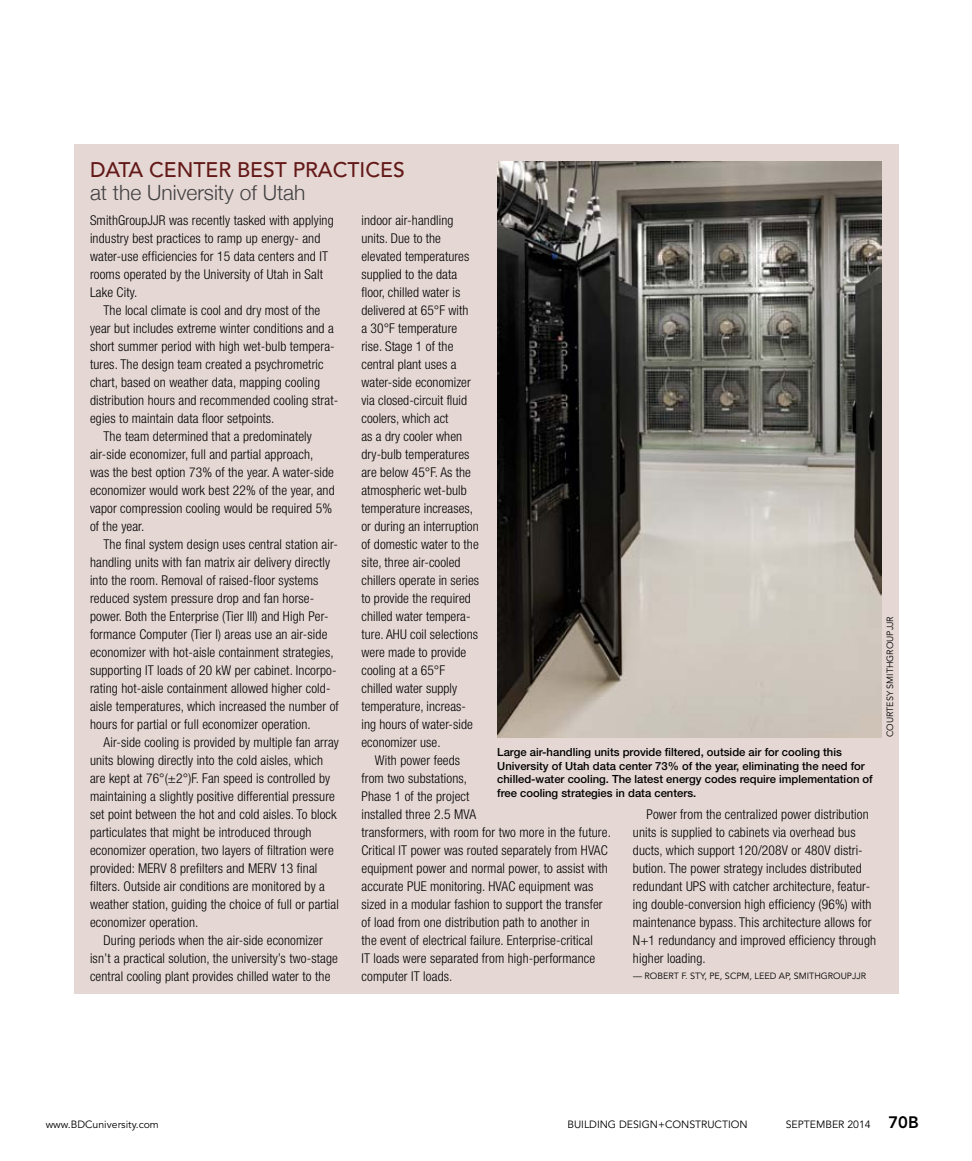
<style>
.page{position:relative;width:972px;height:1161px;background:#fff}
.page>*{position:absolute;margin:0;border:0;box-sizing:border-box;transform-origin:0 0}
.t1{font:500 21px "Avenir LT Std";color:#631918}
.t2{font:300 21px "Helvetica Neue";color:#414042}
.t3{font:300 condensed 13.5px/18px "Helvetica Neue LT Std";letter-spacing:.01em;color:#000}
.t4{font:500 11.25px/13.5px "Helvetica Neue LT Std";color:#000}
.t5{font:10.5px "Avenir LT Std";color:#000}
.t6{font:9px "Avenir LT Std";color:#000}
.s1{font-weight:800;font-size:16.5px}
</style>
<div class="page">
<div style="left:75px;top:144px;width:824px;height:850px;background:#e5d8d4"></div>
<img style="left:497px;top:161px;width:385px;height:576px">
<h1 class="t1" style="left:90px;top:158px;width:30px">DATA</h1>
<h1 class="t1" style="left:149px;top:158px;width:15px">CENTER</h1>
<h1 class="t1" style="left:237px;top:158px;width:13px">BEST</h1>
<h1 class="t1" style="left:293px;top:158px;width:26px">PRACTICES</h1>
<h1 class="t2" style="left:90px;top:175px;width:217px">at the University of Utah</h1>
<p class="t3" style="left:90px;top:211px;width:245px">SmithGroupJJR was recently tasked with applying industry best practices to ramp up energy- and water-use efficiencies for 15 data centers and IT rooms operated by the University of Utah in Salt Lake City.</p>
<p class="t3" style="left:104px;top:301px;width:218px">The local climate is cool and dry most of the</p>
<p class="t3" style="left:90px;top:319px;width:245px">year but includes extreme winter conditions and a</p>
<p class="t3" style="left:90px;top:337px;width:246px">short summer period with high wet-bulb tempera-</p>
<p class="t3" style="left:90px;top:355px;width:235px">tures. The design team created a psychrometric</p>
<p class="t3" style="left:90px;top:373px;width:232px">chart, based on weather data, mapping cooling</p>
<p class="t3" style="left:90px;top:391px;width:250px">distribution hours and recommended cooling strat-</p>
<p class="t3" style="left:90px;top:409px;width:186px">egies to maintain data floor setpoints.</p>
<p class="t3" style="left:104px;top:427px;width:210px">The team determined that a predominately</p>
<p class="t3" style="left:90px;top:445px;width:225px">air-side economizer, full and partial approach,</p>
<p class="t3" style="left:90px;top:463px;width:246px">was the best option 73% of the year. A water-side</p>
<p class="t3" style="left:90px;top:481px;width:246px">economizer would work best 22% of the year, and</p>
<p class="t3" style="left:90px;top:499px;width:244px">vapor compression cooling would be required 5%</p>
<p class="t3" style="left:90px;top:517px;width:56px">of the year.</p>
<p class="t3" style="left:104px;top:535px;width:236px">The final system design uses central station air-</p>
<p class="t3" style="left:90px;top:553px;width:242px">handling units with fan matrix air delivery directly</p>
<p class="t3" style="left:90px;top:571px;width:230px">into the room. Removal of raised-floor systems</p>
<p class="t3" style="left:90px;top:589px;width:226px">reduced system pressure drop and fan horse-</p>
<p class="t3" style="left:90px;top:607px;width:240px">power. Both the Enterprise (Tier III) and High Per-</p>
<p class="t3" style="left:90px;top:625px;width:239px">formance Computer (Tier I) areas use an air-side</p>
<p class="t3" style="left:90px;top:643px;width:245px">economizer with hot-aisle containment strategies,</p>
<p class="t3" style="left:90px;top:661px;width:248px">supporting IT loads of 20 kW per cabinet. Incorpo-</p>
<p class="t3" style="left:90px;top:679px;width:242px">rating hot-aisle containment allowed higher cold-</p>
<p class="t3" style="left:90px;top:697px;width:250px">aisle temperatures, which increased the number of</p>
<p class="t3" style="left:90px;top:715px;width:222px">hours for partial or full economizer operation.</p>
<p class="t3" style="left:104px;top:733px;width:237px">Air-side cooling is provided by multiple fan array</p>
<p class="t3" style="left:90px;top:751px;width:235px">units blowing directly into the cold aisles, which</p>
<p class="t3" style="left:90px;top:769px;width:242px">are kept at 76°(±2°)F. Fan speed is controlled by</p>
<p class="t3" style="left:90px;top:787px;width:247px">maintaining a slightly positive differential pressure</p>
<p class="t3" style="left:90px;top:805px;width:248px">set point between the hot and cold aisles. To block</p>
<p class="t3" style="left:90px;top:823px;width:223px">particulates that might be introduced through</p>
<p class="t3" style="left:90px;top:841px;width:245px">economizer operation, two layers of filtration were</p>
<p class="t3" style="left:90px;top:859px;width:229px">provided: MERV 8 prefilters and MERV 13 final</p>
<p class="t3" style="left:90px;top:877px;width:236px">filters. Outside air conditions are monitored by a</p>
<p class="t3" style="left:90px;top:895px;width:250px">weather station, guiding the choice of full or partial</p>
<p class="t3" style="left:90px;top:913px;width:110px">economizer operation.</p>
<p class="t3" style="left:104px;top:931px;width:221px">During periods when the air-side economizer</p>
<p class="t3" style="left:90px;top:949px;width:249px">isn’t a practical solution, the university’s two-stage</p>
<p class="t3" style="left:90px;top:967px;width:242px">central cooling plant provides chilled water to the</p>
<p class="t3" style="left:361px;top:211px;width:119px">indoor air-handling units. Due to the elevated temperatures supplied to the data floor, chilled water is delivered at 65°F with<br>a 30°F temperature rise. Stage 1 of the central plant uses a water-side economizer via closed-circuit fluid coolers, which act<br>as a dry cooler when dry-bulb temperatures are below 45°F. As the atmospheric wet-bulb temperature increases, or during an interruption of domestic water to the site, three air-cooled chillers operate in series to provide the required chilled water tempera&shy;ture. AHU coil selections were made to provide cooling at a 65°F chilled water supply temperature, increas&shy;ing hours of water-side economizer use.</p>
<p class="t3" style="left:361px;top:751px;width:251px;text-indent:14px">With power feeds<br>from two substations,<br>Phase 1 of the project<br>installed three 2.5 MVA<br>transformers, with room for two more in the future.<br>Critical IT power was routed separately from HVAC equipment power and normal power, to assist with accurate PUE monitoring. HVAC equipment was sized in a modular fashion to support the transfer of load from one distribution path to another in<br>the event of electrical failure. Enterprise-critical<br>IT loads were separated from high-performance computer IT loads.</p>
<p class="t4" style="left:497px;top:745px;width:377px">Large air-handling units provide filtered, outside air for cooling this University of Utah data center 73% of the year, eliminating the need for chilled-water cooling. The latest energy codes require implementation of free cooling strategies in data centers.</p>
<p class="t3" style="left:633px;top:806px;width:245px;text-indent:14px">Power from the centralized power distribution units is supplied to cabinets via overhead bus ducts, which support 120/208V or 480V distri&shy;bution. The power strategy includes distributed redundant UPS with catcher architecture, featur&shy;ing double-conversion high efficiency (96%) with maintenance bypass. This architecture allows for N+1 redundancy and improved efficiency through higher loading.</p>
<p class="t6" style="left:633px;top:971px;width:24px">— ROBERT</p>
<p class="t6" style="left:681px;top:971px;width:154px">F. STY, PE, SCPM , LEED AP, SMITHGROU</p>
<p class="t6" style="left:847px;top:971px;width:21px">PJJR</p>
<p class="t6" style="left:885px;top:737px;width:122px;rotate:-90deg">COURTESY SM ITHGROUPJJR</p>
<p class="t5" style="left:46px;top:1119px;width:115px">WWW.BDCUNIVERSITY.COM</p>
<p class="t5" style="left:567px;top:1119px;width:182px">BUILDING DESIGN+CONSTRUCTION</p>
<p class="t5" style="left:786px;top:1119px;width:47px">SEPTEMBER</p>
<p class="t5" style="left:847px;top:1119px;width:73px">2014 <span class="s1">70B</span></p>
</div>
